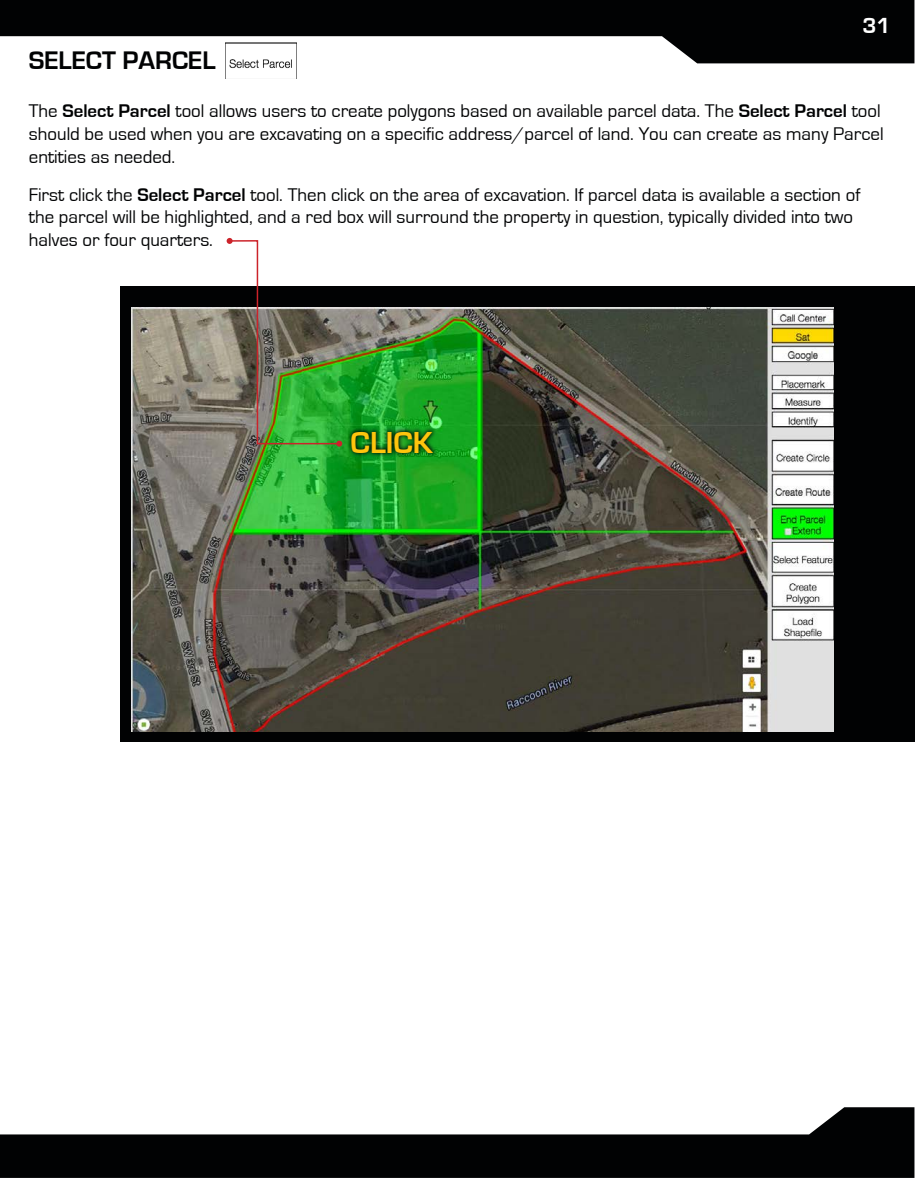
<style>
.page{position:relative;width:918px;height:1188px;background:#fff}
.page>*{position:absolute;margin:0;border:0;box-sizing:border-box;transform-origin:0 0}
.t1{font:700 31.35px "Eurostile";color:#fec50d}
.t2{font:700 26.25px "Eurostile";color:#010203}
.t3{font:700 22.5px "Eurostile";color:#fff}
.t4{font:18.9px/22.6px "Eurostile";color:#010203}
.s1{font-weight:700}
</style>
<div class="page">
<svg style="left:0;top:1107px;width:914px;height:71px;fill:#010203"></svg>
<svg style="left:0;top:0;width:914px;height:63px;fill:#010203"></svg>
<div style="left:120px;top:286px;width:794px;height:456px;background:#010203"></div>
<img style="left:131px;top:307px;width:702px;height:424px">
<svg style="left:347px;top:427px;width:91px;height:31px;background:#0d6718"></svg>
<svg style="left:227px;top:238px;width:115px;height:209px"></svg>
<img style="left:225px;top:42px;width:71px;height:37px">
<p class="t3" style="left:862px;top:13px;width:30px">31</p>
<p class="t2" style="left:29px;top:46px;width:188px">SELECT PARCEL</p>
<p class="t4" style="left:29px;top:100px;width:856px">The <span class="s1">Select Parcel</span> tool allows users to create polygons based on available parcel data. The <span class="s1">Select Parcel</span> tool should be used when you are excavating on a specific address/parcel of land. You can create as many Parcel entities as needed.</p>
<p class="t4" style="left:29px;top:183px;width:833px">First click the <span class="s1">Select Parcel</span> tool. Then click on the area of excavation. If parcel data is available a section of the parcel will be highlighted, and a red box will surround the property in question, typically divided into two halves or four quarters.</p>
<p class="t1" style="left:351px;top:425px;width:84px">CLICK</p>
</div>
